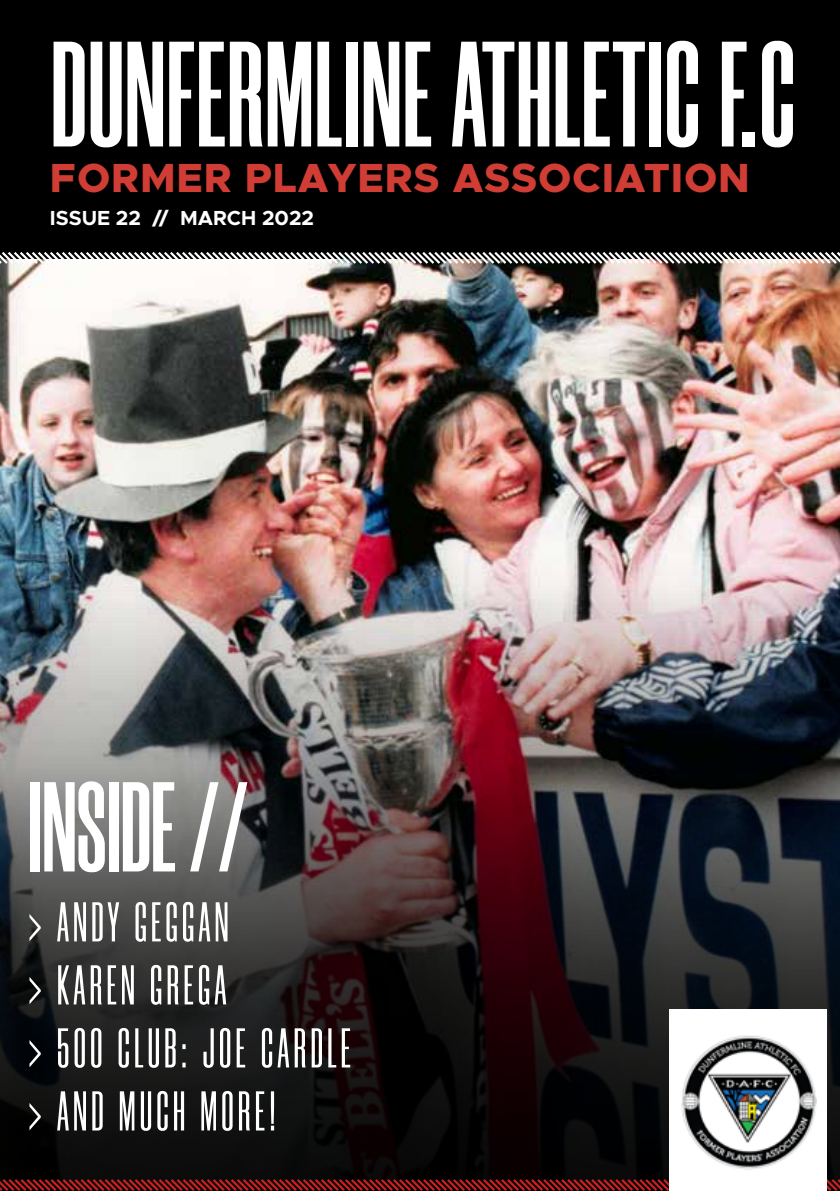
<style>
.page{position:relative;width:840px;height:1191px;background:#fff}
.page>*{position:absolute;margin:0;border:0;box-sizing:border-box;transform-origin:0 0}
.t1{font:700 149.8px "Morganite";letter-spacing:.01em;color:#fff}
.t2{font:700 127.8px "Morganite";color:#fff}
.t3{font:500 56px/63px "Morganite";letter-spacing:.075em;color:#fff}
.t4{font:800 40.8px "Metropolis";letter-spacing:.02em;color:#d03d34}
.t5{font:700 20.4px "Metropolis";color:#fff}
</style>
<div class="page">
<img style="left:0;top:266px;width:839px;height:41px">
<img style="left:0;top:307px;width:839px;height:36px">
<img style="left:0;top:343px;width:839px;height:833px">
<svg style="left:0;top:1176px;width:839px;height:15px;background:#450e0d"></svg>
<div style="left:669px;top:1009px;width:156px;height:182px;background:#fff"></div>
<img style="left:681px;top:1035px;width:136px;height:135px">
<div style="left:0;top:0;width:839px;height:259px;background:#000"></div>
<svg style="left:0;top:252px;width:839px;height:14px"></svg>
<h1 class="t1" style="left:51px;top:18px;width:745px">DUNFERMLINE ATHLETIC F.C</h1>
<p class="t4" style="left:50px;top:152px;width:701px">FORMER PLAYERS ASSOCIATION</p>
<p class="t5" style="left:50px;top:205px;width:265px">ISSUE 22 // MARCH 2022</p>
<h2 class="t2" style="left:28px;top:761px;width:221px">INSIDE //</h2>
<p class="t3" style="left:28px;top:891px;width:324px">&gt; ANDY GEGGAN<br>&gt; KAREN GREGA<br>&gt; 500 CLUB: JOE CARDLE &gt; AND MUCH MORE!</p>
</div>
